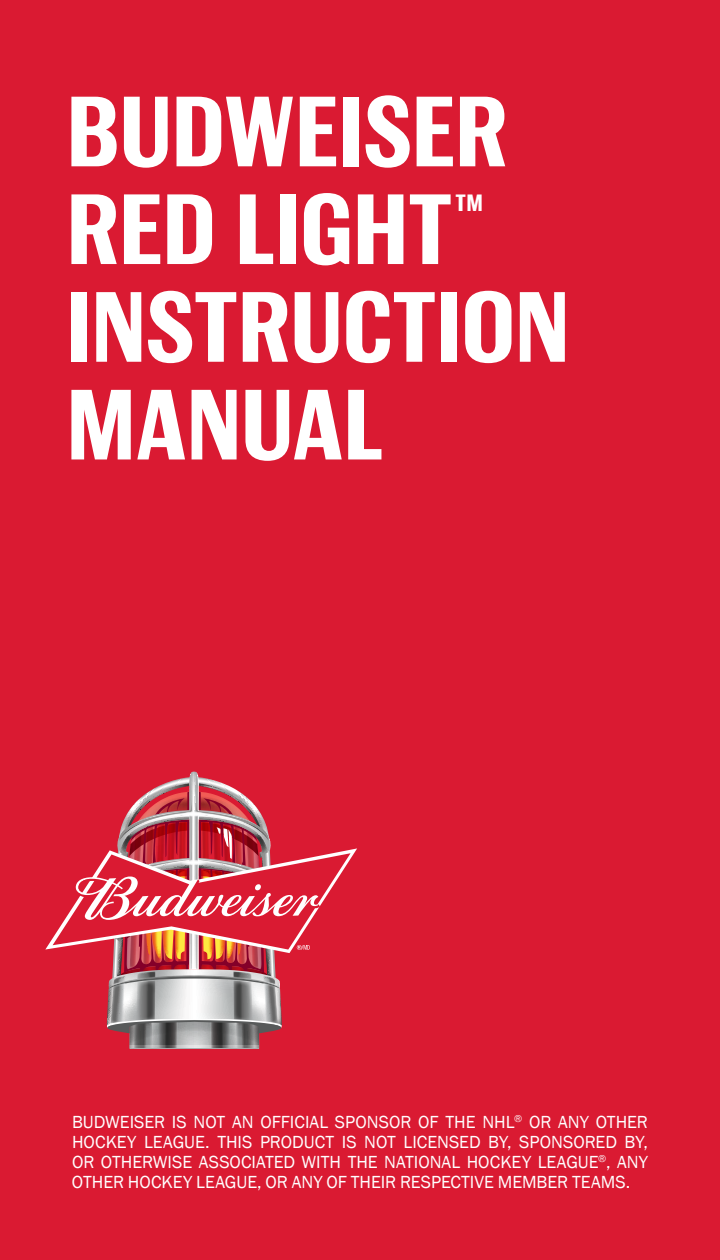
<style>
.page{position:relative;width:720px;height:1260px;background:#da1a32}
.page>*{position:absolute;margin:0;border:0;box-sizing:border-box;transform-origin:0 0}
.t1{font:700 92.8px/97.6px "Bud";letter-spacing:.005em;color:#fff}
.t2{font:700 22px "Bud";color:#fff}
.t3{font:18px/20px "Franklin Gothic";color:#fff;text-align:justify}
</style>
<div class="page">
<svg style="left:45px;top:772px;width:312px;height:276px"></svg>
<h1 class="t1" style="left:66px;top:81px;width:442px">BUDWEISER<br>RED LIGHT</h1>
<p class="t2" style="left:456px;top:188px;width:29px">TM</p>
<h1 class="t1" style="left:66px;top:277px;width:505px">INSTRUCTION<br>MANUAL</h1>
<p class="t3" style="left:72px;top:1112px;width:578px">BUDWEISER IS NOT AN OFFICIAL SPONSOR OF THE NHL<sup>®</sup> OR ANY OTHER HOCKEY LEAGUE. THIS PRODUCT IS NOT LICENSED BY, SPONSORED BY, OR OTHERWISE ASSOCIATED WITH THE NATIONAL HOCKEY LEAGUE<sup>®</sup>, ANY OTHER HOCKEY LEAGUE, OR ANY OF THEIR RESPECTIVE MEMBER TEAMS.</p>
</div>
